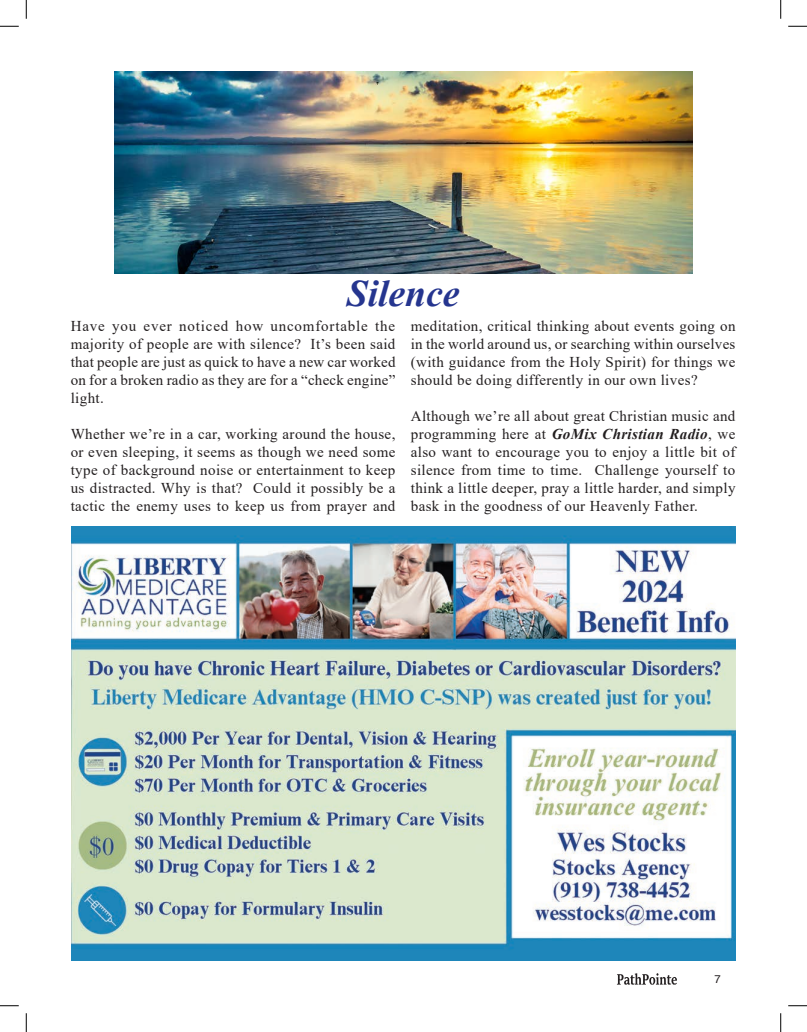
<style>
.page{position:relative;width:807px;height:1032px;background:#fff}
.page>*{position:absolute;margin:0;border:0;box-sizing:border-box;transform-origin:0 0}
.t1{font:italic 700 37.5px "Times New Roman";color:#25358f}
.t2{font:15px/18px "Times New Roman";letter-spacing:.025em;color:#231f20;text-align:justify}
.t3{font:11.25px "Helvetica";color:#231f20}
.s1{font-weight:700;font-style:italic}
</style>
<div class="page">
<img style="left:72px;top:527px;width:663px;height:433px">
<img style="left:115px;top:72px;width:577px;height:201px">
<svg style="left:617px;top:973px;width:59px;height:11px"></svg>
<svg style="left:0;top:25px;width:19px;height:2px"></svg>
<svg style="left:788px;top:25px;width:18px;height:2px"></svg>
<svg style="left:0;top:1005px;width:19px;height:1px"></svg>
<svg style="left:788px;top:1005px;width:18px;height:1px"></svg>
<svg style="left:25px;top:0;width:2px;height:19px"></svg>
<svg style="left:25px;top:1013px;width:2px;height:18px"></svg>
<svg style="left:780px;top:0;width:1px;height:19px"></svg>
<svg style="left:780px;top:1013px;width:1px;height:18px"></svg>
<p class="t1" style="left:346px;top:267px;width:114px">Silence</p>
<p class="t2" style="left:71px;top:316px;width:326px">Have you ever noticed how uncomfortable the majority of people are with silence? It’s been said that people are just as quick to have a new car worked on for a broken radio as they are for a “check engine” light.</p>
<p class="t2" style="left:71px;top:424px;width:326px">Whether we’re in a car, working around the house, or even sleeping, it seems as though we need some type of background noise or entertainment to keep us distracted. Why is that? Could it possibly be a tactic the enemy uses to keep us from prayer and</p>
<p class="t2" style="left:410px;top:316px;width:326px">meditation, critical thinking about events going on in the world around us, or searching within ourselves (with guidance from the Holy Spirit) for things we should be doing differently in our own lives?</p>
<p class="t2" style="left:410px;top:406px;width:326px">Although we’re all about great Christian music and programming here at <span class="s1">GoMix Christian Radio</span>, we also want to encourage you to enjoy a little bit of silence from time to time. Challenge yourself to think a little deeper, pray a little harder, and simply bask in the goodness of our Heavenly Father.</p>
<p class="t3" style="left:714px;top:970px;width:8px">7</p>
</div>
